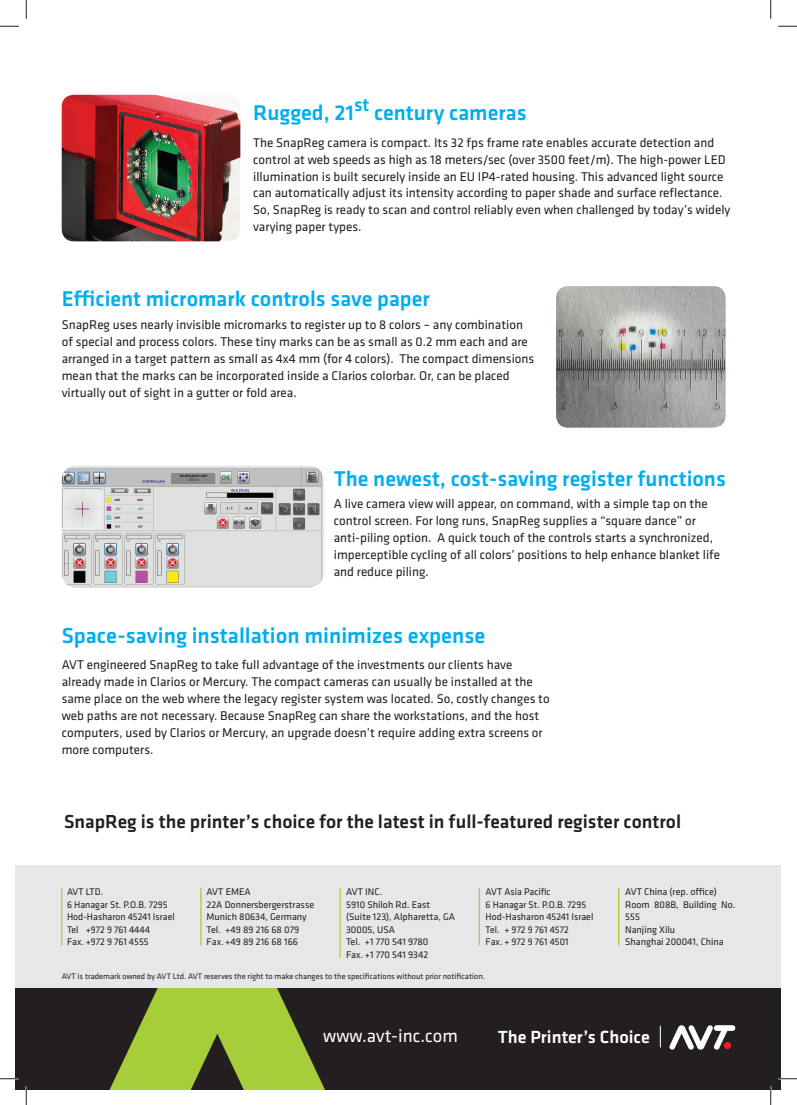
<style>
.page{position:relative;width:797px;height:1105px;background:#fff}
.page>*{position:absolute;margin:0;border:0;box-sizing:border-box;transform-origin:0 0}
.t1{font:500 22.5px "Klavika";color:#00aeef}
.t2{font:500 22.12px "Klavika";color:#00aeef}
.t3{font:500 19.5px "Klavika";color:#231f20}
.t4{font:18.75px "Klavika";color:#fff}
.t5{font:500 18.25px "Klavika";color:#fff}
.t6{font:13.12px/16.9px "Klavika";color:#231f20}
.t7{font:10px/12.5px "Klavika";color:#231f20}
.t8{font:8.38px "Klavika";color:#231f20}
</style>
<div class="page">
<div style="left:16px;top:988px;width:765px;height:101px;background:#231f20"></div>
<svg style="left:110px;top:988px;width:215px;height:101px"></svg>
<div style="left:16px;top:865px;width:765px;height:123px;background:#e6e7e9"></div>
<hr style="left:61px;top:888px;width:1px;height:57px;background:#a6ce39">
<hr style="left:200px;top:888px;width:1px;height:57px;background:#a6ce39">
<hr style="left:339px;top:888px;width:2px;height:70px;background:#a6ce39">
<hr style="left:479px;top:888px;width:1px;height:57px;background:#a6ce39">
<hr style="left:618px;top:888px;width:1px;height:57px;background:#a6ce39">
<hr style="left:659px;top:1026px;width:2px;height:21px;background:#fff">
<div style="left:714px;top:1025px;width:21px;height:6px;background:#fff;border-radius:3px"></div>
<svg style="left:669px;top:1025px;width:59px;height:25px"></svg>
<div style="left:697px;top:1042px;width:7px;height:8px;background:#fff;border-radius:50%"></div>
<div style="left:723px;top:1042px;width:8px;height:7px;background:#ee1d23;border-radius:50%"></div>
<img style="left:556px;top:286px;width:169px;height:142px;border-radius:12px">
<img style="left:62px;top:95px;width:178px;height:146px;border-radius:12px">
<img style="left:62px;top:466px;width:261px;height:121px;border-radius:14px">
<svg style="left:0;top:25px;width:19px;height:2px"></svg>
<svg style="left:778px;top:25px;width:19px;height:2px"></svg>
<svg style="left:0;top:1078px;width:19px;height:1px"></svg>
<svg style="left:778px;top:1078px;width:19px;height:1px"></svg>
<svg style="left:25px;top:0;width:2px;height:19px"></svg>
<svg style="left:25px;top:1086px;width:2px;height:19px"></svg>
<svg style="left:770px;top:0;width:1px;height:19px"></svg>
<svg style="left:770px;top:1086px;width:1px;height:19px"></svg>
<h2 class="t2" style="left:253px;top:104px;width:275px">Rugged, 21<sup>st</sup> century cameras</h2>
<p class="t6" style="left:253px;top:135px;width:479px">The SnapReg camera is compact. Its 32 fps frame rate enables accurate detection and control at web speeds as high as 18 meters/sec (over 3500 feet/m). The high-power LED illumination is built securely inside an EU IP4-rated housing. This advanced light source can automatically adjust its intensity according to paper shade and surface reflectance.<br>So, SnapReg is ready to scan and control reliably even when challenged by today’s widely varying paper types.</p>
<h2 class="t2" style="left:62px;top:290px;width:369px">Efficient micromark controls save paper</h2>
<p class="t6" style="left:62px;top:317px;width:474px">SnapReg uses nearly invisible micromarks to register up to 8 colors – any combination of special and process colors. These tiny marks can be as small as 0.2 mm each and are arranged in a target pattern as small as 4x4 mm (for 4 colors). The compact dimensions mean that the marks can be incorporated inside a Clarios colorbar. Or, can be placed virtually out of sight in a gutter or fold area.</p>
<h2 class="t2" style="left:334px;top:470px;width:393px">The newest, cost-saving register functions</h2>
<p class="t6" style="left:334px;top:497px;width:388px">A live camera view will appear, on command, with a simple tap on the control screen. For long runs, SnapReg supplies a “square dance” or anti-piling option. A quick touch of the controls starts a synchronized, imperceptible cycling of all colors’ positions to help enhance blanket life and reduce piling.</p>
<h1 class="t1" style="left:62px;top:627px;width:425px">Space-saving installation minimizes expense</h1>
<p class="t6" style="left:62px;top:657px;width:489px">AVT engineered SnapReg to take full advantage of the investments our clients have already made in Clarios or Mercury. The compact cameras can usually be installed at the same place on the web where the legacy register system was located. So, costly changes to web paths are not necessary. Because SnapReg can share the workstations, and the host computers, used by Clarios or Mercury, an upgrade doesn’t require adding extra screens or more computers.</p>
<h3 class="t3" style="left:64px;top:814px;width:618px">SnapReg is the printer’s choice for the latest in full-featured register control</h3>
<p class="t7" style="left:67px;top:887px;width:109px">AVT LTD.<br>6 Hanagar St. P.O.B. 7295<br>Hod-Hasharon 45241 Israel<br>Tel +972 9 761 4444<br>Fax. +972 9 761 4555</p>
<p class="t7" style="left:206px;top:887px;width:109px">AVT EMEA<br>22A Donnersbergerstrasse<br>Munich 80634, Germany<br>Tel. +49 89 216 68 079<br>Fax. +49 89 216 68 166</p>
<p class="t7" style="left:485px;top:887px;width:109px">AVT Asia Pacific<br>6 Hanagar St. P.O.B. 7295<br>Hod-Hasharon 45241 Israel<br>Tel. + 972 9 761 4572<br>Fax. + 972 9 761 4501</p>
<p class="t7" style="left:625px;top:887px;width:112px">AVT China (rep. office)<br>Room 808B, Building No.<br>555<br>Nanjing Xilu<br>Shanghai 200041, China</p>
<p class="t7" style="left:346px;top:887px;width:110px">AVT INC.<br>5910 Shiloh Rd. East (Suite 123), Alpharetta, GA<br>30005, USA<br>Tel. +1 770 541 9780<br>Fax. +1 770 541 9342</p>
<p class="t8" style="left:62px;top:973px;width:425px">AVT is trademark owned by AVT Ltd. AVT reserves the right to make changes to the specifications without prior notification.</p>
<h3 class="t4" style="left:323px;top:1029px;width:136px">www.avt-inc.com</h3>
<h3 class="t5" style="left:498px;top:1029px;width:153px">The Printer’s Choice</h3>
</div>
